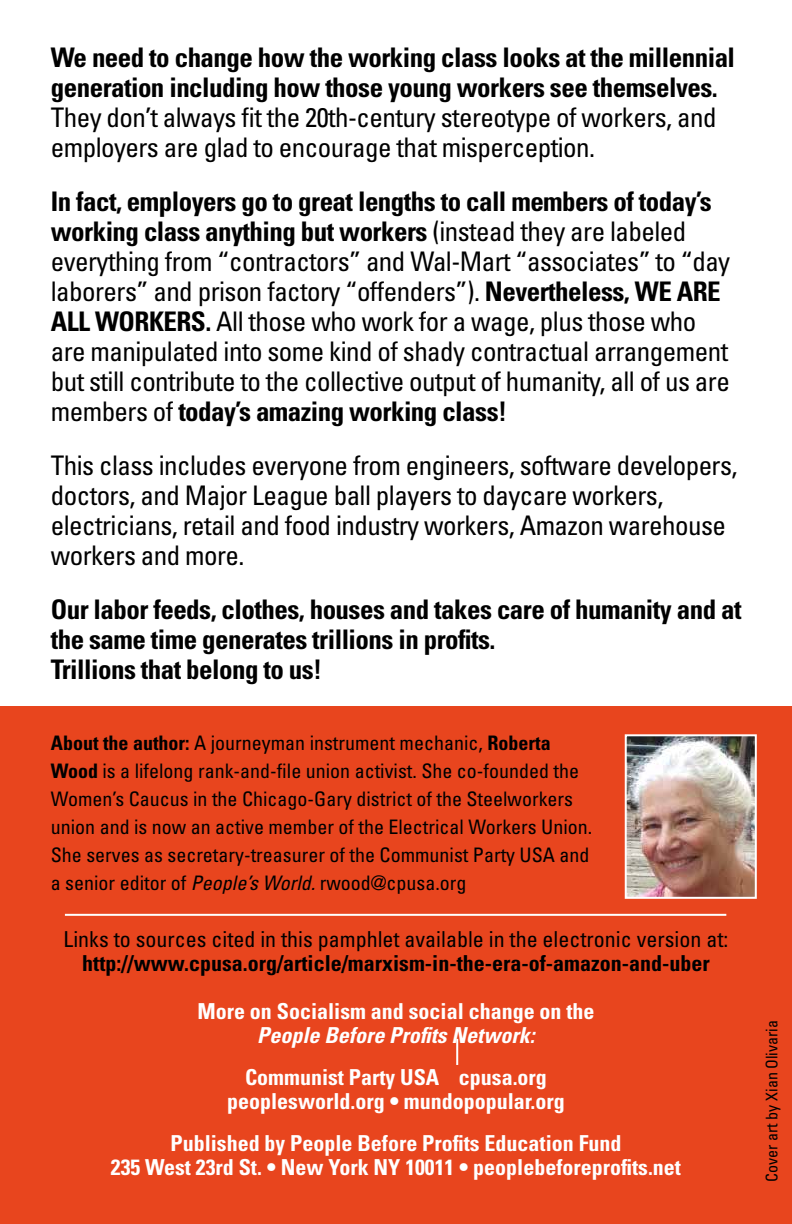
<style>
.page{position:relative;width:792px;height:1224px;background:#fff}
.page>*{position:absolute;margin:0;border:0;box-sizing:border-box;transform-origin:0 0}
.t1{font:condensed 27px/30px "Univers LT Std";letter-spacing:-.02em;color:#000}
.t2{font:700 condensed 27px/30px "Univers LT Std";letter-spacing:-.02em;color:#000}
.t3{font:700 condensed 22px/24px "Univers LT Std";color:#fff;text-align:center}
.t4{font:condensed 22px "Univers LT Std";color:#000}
.t5{font:700 condensed 22px "Univers LT Std";color:#000}
.t6{font:italic 700 condensed 22px "Univers LT Std";color:#fff}
.t7{font:condensed 20px/28px "Univers LT Std";color:#000}
.t8{font:condensed 16px "Univers LT Std";color:#000}
.s1{font-weight:700}
.s2{font-style:italic}
</style>
<div class="page">
<div style="left:0;top:707px;width:792px;height:517px;background:#e8451e"></div>
<img style="left:628px;top:737px;width:126px;height:159px">
<div style="left:625px;top:734px;width:132px;height:165px;border:2px solid #fff"></div>
<hr style="left:456px;top:1039px;width:2px;height:26px;background:#fff">
<hr style="left:65px;top:914px;width:661px;height:2px;background:#fff">
<p class="t2" style="left:51px;top:43px;width:686px">We need to change how the working class looks at the millennial generation including how those young workers see themselves.</p>
<p class="t1" style="left:51px;top:102px;width:667px">They don’t always fit the 20th-century stereotype of workers, and employers are glad to encourage that misperception.</p>
<p class="t1" style="left:51px;top:186px;width:681px"><span class="s1">In fact, employers go to great lengths to call members of today’s working class anything but workers</span> (instead they are labeled everything from “contractors” and Wal-Mart “associates” to “day laborers” and prison factory “offenders”). <span class="s1">Nevertheless, WE ARE ALL WORKERS.</span> All those who work for a wage, plus those who are manipulated into some kind of shady contractual arrangement but still contribute to the collective output of humanity, all of us are members of <span class="s1">today’s amazing working class!</span></p>
<p class="t1" style="left:51px;top:450px;width:688px">This class includes everyone from engineers, software developers, doctors, and Major League ball players to daycare workers, electricians, retail and food industry workers, Amazon warehouse workers and more.</p>
<p class="t2" style="left:51px;top:595px;width:692px">Our labor feeds, clothes, houses and takes care of humanity and at the same time generates trillions in profits.<br>Trillions that belong to us!</p>
<p class="t7" style="left:51px;top:728px;width:543px"><span class="s1">About the author:</span> A journeyman instrument mechanic, <span class="s1">Roberta Wood</span> is a lifelong rank-and-file union activist. She co-founded the Women’s Caucus in the Chicago-Gary district of the Steelworkers union and is now an active member of the Electrical Workers Union.<br>She serves as secretary-treasurer of the Communist Party USA and a senior editor of <span class="s2">People’s World.</span> rwood@cpusa.org</p>
<p class="t4" style="left:64px;top:925px;width:666px">Links to sources cited in this pamphlet available in the electronic version at:</p>
<p class="t5" style="left:82px;top:950px;width:629px">http://www.cpusa.org/article/marxism-in-the-era-of-amazon-and-uber</p>
<p class="t3" style="left:197px;top:999px;width:399px">More on Socialism and social change on the</p>
<p class="t6" style="left:257px;top:1022px;width:279px">People Before Profits Network:</p>
<p class="t3" style="left:227px;top:1065px;width:339px">Communist Party USA cpusa.org peoplesworld.org • mundopopular.org</p>
<p class="t3" style="left:111px;top:1131px;width:572px">Published by People Before Profits Education Fund<br>235 West 23rd St. • New York NY 10011 • peoplebeforeprofits.net</p>
<p class="t8" style="left:762px;top:1182px;width:163px;rotate:-90deg">Cover art by Xian Olivaria</p>
</div>
